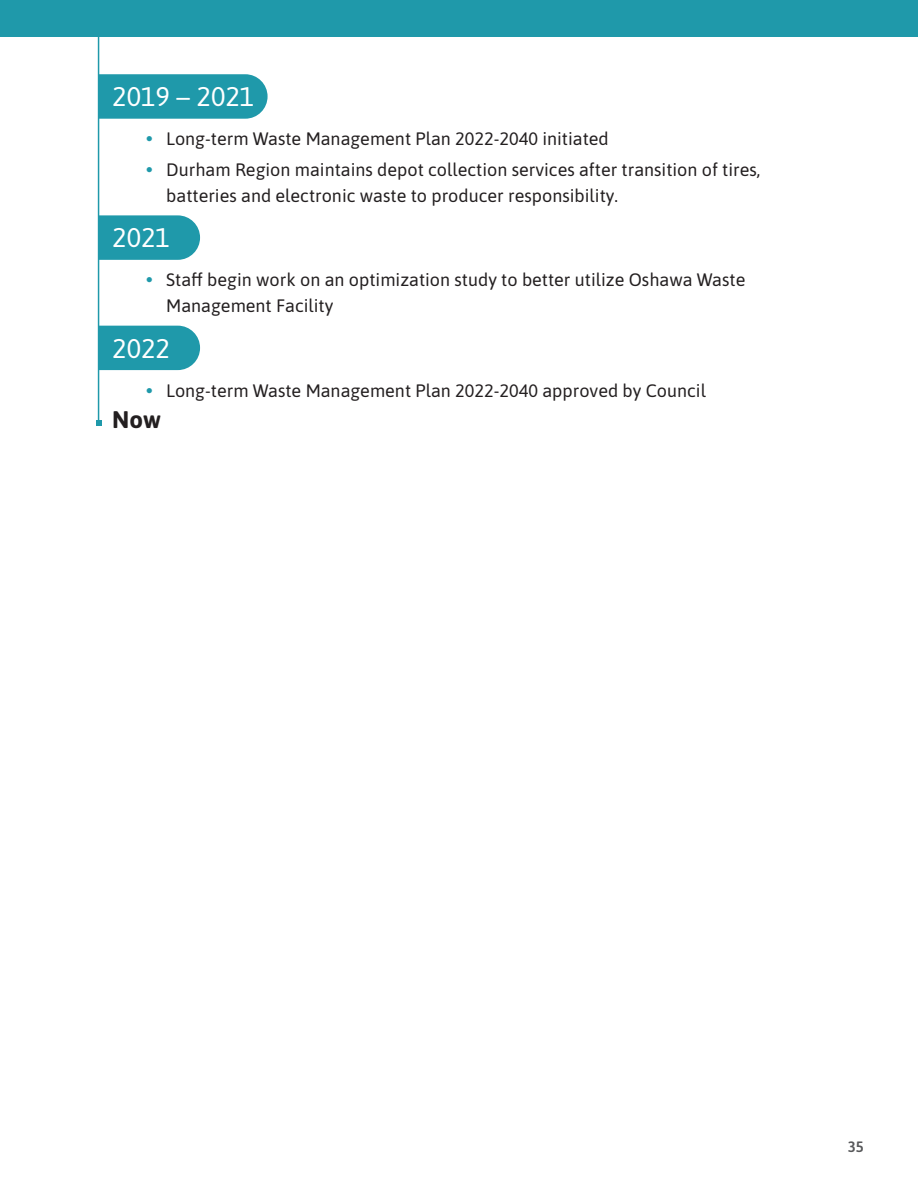
<style>
.page{position:relative;width:918px;height:1188px;background:#fff}
.page>*{position:absolute;margin:0;border:0;box-sizing:border-box;transform-origin:0 0}
.H-TIMELINE{font:27px "Asap";color:#fff}
.H-TIMELINE_RIGHT{font:27px "Asap";color:#fff}
.Body_Copy{font:700 24px "Asap";color:#231f20}
.t1{font:18px/25.5px "Asap";color:#231f20}
.t2{font:600 15px "Asap";color:#57585a}
.s1{font-weight:700;font-size:19.5px;color:#1f99aa}
</style>
<div class="page">
<div style="left:0;top:0;width:918px;height:36px;background:#1f99aa"></div>
<svg style="left:99px;top:74px;width:169px;height:45px;background:#289dad"></svg>
<svg style="left:99px;top:215px;width:101px;height:45px;background:#2c9eae"></svg>
<div style="left:99px;top:326px;width:101px;height:44px;background:#1f99aa"></div>
<hr style="left:98px;top:35px;width:1px;height:388px;background:#1f99aa">
<svg style="left:96px;top:420px;width:6px;height:6px"></svg>
<p class="H-TIMELINE" style="left:112px;top:78px;width:144px">2019 – 2021</p>
<p class="t1" style="left:146px;top:125px;width:464px"><span class="s1">•</span> Long-term Waste Management Plan 2022-2040 initiated</p>
<p class="t1" style="left:166px;top:156px;width:596px;text-indent:-20px"><span class="s1">•</span> Durham Region maintains depot collection services after transition of tires, batteries and electronic waste to producer responsibility.</p>
<p class="H-TIMELINE_RIGHT" style="left:112px;top:219px;width:59px">2021</p>
<p class="t1" style="left:166px;top:266px;width:581px;text-indent:-20px"><span class="s1">•</span> Staff begin work on an optimization study to better utilize Oshawa Waste<br>Management Facility</p>
<p class="H-TIMELINE_RIGHT" style="left:112px;top:329px;width:59px">2022</p>
<p class="t1" style="left:146px;top:377px;width:561px"><span class="s1">•</span> Long-term Waste Management Plan 2022-2040 approved by Council</p>
<p class="Body_Copy" style="left:112px;top:402px;width:50px">Now</p>
<p class="t2" style="left:848px;top:1136px;width:18px">35</p>
</div>
